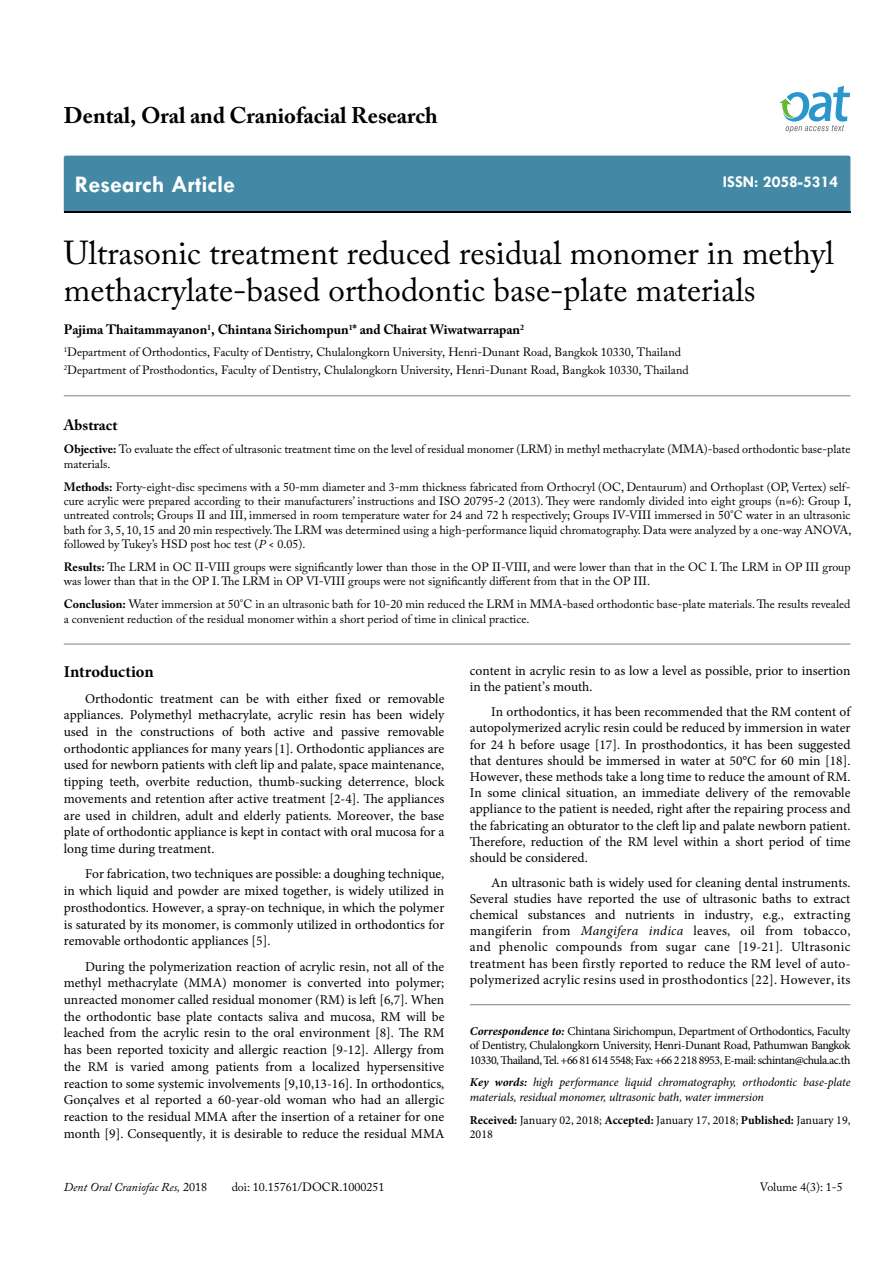
<style>
.page{position:relative;width:893px;height:1263px;background:#fff}
.page>*{position:absolute;margin:0;border:0;box-sizing:border-box;transform-origin:0 0}
.t1{font:33px/37.5px "Adobe Caslon Pro";color:#000}
.t2{font:700 24px "Tw Cen";color:#fff}
.t3{font:700 22.5px "Adobe Caslon Pro";color:#000}
.t4{font:700 16.5px "Tw Cen";color:#fff}
.t5{font:700 16.5px "Minion Pro";letter-spacing:-.005em;color:#000}
.t6{font:700 15px "Adobe Caslon Pro";color:#000}
.t7{font:13.5px/16.8px "Minion Pro";color:#000;text-align:justify}
.t8{font:700 13.5px "Adobe Caslon Pro";color:#000}
.t9{font:12px/14.4px "Adobe Caslon Pro";color:#000}
.t10{font:12px/14.4px "Minion Pro";letter-spacing:-.035em;color:#000;text-align:justify}
.t11{font:italic 12px/14.4px "Minion Pro";letter-spacing:-.01em;color:#000}
.t12{font:12px/14.4px "Minion Pro";color:#000}
.t13{font:italic 12px "Adobe Caslon Pro";color:#000}
.s1{font-weight:700}
.s2{font-style:italic}
.s3{font-weight:700;font-style:italic}
.s4{font-style:normal}
</style>
<div class="page">
<div style="left:64px;top:156px;width:786px;height:56px;background:#4389a5"></div>
<svg style="left:779px;top:86px;width:71px;height:47px"></svg>
<hr style="left:64px;top:644px;width:786px;height:1px;background:#808285">
<hr style="left:64px;top:395px;width:786px;height:1px;background:#808285">
<hr style="left:470px;top:1004px;width:380px;height:1px;background:#808285">
<h3 class="t3" style="left:64px;top:102px;width:375px">Dental, Oral and Craniofacial Research</h3>
<h2 class="t2" style="left:75px;top:170px;width:162px">Research Article</h2>
<p class="t4" style="left:723px;top:172px;width:117px">ISSN: 2058-5314</p>
<h1 class="t1" style="left:64px;top:233px;width:771px">Ultrasonic treatment reduced residual monomer in methyl methacrylate-based orthodontic base-plate materials</h1>
<p class="t8" style="left:64px;top:322px;width:462px">Pajima Thaitammayanon<sup>1</sup>, Chintana Sirichompun<sup>1</sup>* and Chairat Wiwatwarrapan<sup>2</sup></p>
<p class="t9" style="left:64px;top:343px;width:626px;line-height:18px"><sup>1</sup>Department of Orthodontics, Faculty of Dentistry, Chulalongkorn University, Henri-Dunant Road, Bangkok 10330, Thailand<br><sup>2</sup>Department of Prosthodontics, Faculty of Dentistry, Chulalongkorn University, Henri-Dunant Road, Bangkok 10330, Thailand</p>
<p class="t6" style="left:64px;top:416px;width:55px">Abstract</p>
<p class="t9" style="left:64px;top:442px;width:788px"><span class="s1">Objective:</span> To evaluate the effect of ultrasonic treatment time on the level of residual monomer (LRM) in methyl methacrylate (MMA)-based orthodontic base-plate materials.</p>
<p class="t9" style="left:64px;top:479px;width:789px;text-align:justify"><span class="s1">Methods:</span> Forty-eight-disc specimens with a 50-mm diameter and 3-mm thickness fabricated from Orthocryl (OC, Dentaurum) and Orthoplast (OP, Vertex) self&shy;cure acrylic were prepared according to their manufacturers’ instructions and ISO 20795-2 (2013). They were randomly divided into eight groups (n=6): Group I, untreated controls; Groups II and III, immersed in room temperature water for 24 and 72 h respectively; Groups IV-VIII immersed in 50°C water in an ultrasonic bath for 3, 5, 10, 15 and 20 min respectively. The LRM was determined using a high-performance liquid chromatography. Data were analyzed by a one-way ANOVA, followed by Tukey’s HSD post hoc test (<span class="s2">P</span> &lt; 0.05).</p>
<p class="t9" style="left:64px;top:560px;width:788px"><span class="s1">Results:</span> The LRM in OC II-VIII groups were significantly lower than those in the OP II-VIII, and were lower than that in the OC I. The LRM in OP III group was lower than that in the OP I. The LRM in OP VI-VIII groups were not significantly different from that in the OP III.</p>
<p class="t9" style="left:64px;top:597px;width:788px"><span class="s1">Conclusion:</span> Water immersion at 50°C in an ultrasonic bath for 10-20 min reduced the LRM in MMA-based orthodontic base-plate materials. The results revealed a convenient reduction of the residual monomer within a short period of time in clinical practice.</p>
<p class="t5" style="left:64px;top:660px;width:91px">Introduction</p>
<p class="t7" style="left:64px;top:690px;width:382px;text-indent:21px">Orthodontic treatment can be with either fixed or removable appliances. Polymethyl methacrylate, acrylic resin has been widely used in the constructions of both active and passive removable orthodontic appliances for many years[1]. Orthodontic appliances are used for newborn patients with cleft lip and palate, space maintenance, tipping teeth, overbite reduction, thumb-sucking deterrence, block movements and retention after active treatment [2-4]. The appliances are used in children, adult and elderly patients. Moreover, the base plate of orthodontic appliance is kept in contact with oral mucosa for a long time during treatment.</p>
<p class="t7" style="left:64px;top:866px;width:382px;text-indent:21px">For fabrication, two techniques are possible: a doughing technique, in which liquid and powder are mixed together, is widely utilized in prosthodontics. However, a spray-on technique, in which the polymer is saturated by its monomer, is commonly utilized in orthodontics for removable orthodontic appliances [5].</p>
<p class="t7" style="left:64px;top:958px;width:382px;text-indent:21px">During the polymerization reaction of acrylic resin, not all of the methyl methacrylate (MMA) monomer is converted into polymer; unreacted monomer called residual monomer (RM) is left [6,7]. When the orthodontic base plate contacts saliva and mucosa, RM will be leached from the acrylic resin to the oral environment [8]. The RM has been reported toxicity and allergic reaction [9-12]. Allergy from the RM is varied among patients from a localized hypersensitive reaction to some systemic involvements [9,10,13-16]. In orthodontics, Gonçalves et al reported a 60-year-old woman who had an allergic reaction to the residual MMA after the insertion of a retainer for one month [9]. Consequently, it is desirable to reduce the residual MMA</p>
<p class="t7" style="left:470px;top:663px;width:382px;line-height:16.2px">content in acrylic resin to as low a level as possible, prior to insertion in the patient’s mouth.</p>
<p class="t7" style="left:470px;top:704px;width:382px;line-height:16.2px;text-indent:21px">In orthodontics, it has been recommended that the RM content of autopolymerized acrylic resin could be reduced by immersion in water for 24 h before usage [17]. In prosthodontics, it has been suggested that dentures should be immersed in water at 50°C for 60 min [18].<br>However, these methods take a long time to reduce the amount of RM.<br>In some clinical situation, an immediate delivery of the removable appliance to the patient is needed, right after the repairing process and the fabricating an obturator to the cleft lip and palate newborn patient.<br>Therefore, reduction of the RM level within a short period of time should be considered.</p>
<p class="t7" style="left:470px;top:874px;width:382px;line-height:16.2px;text-indent:21px">An ultrasonic bath is widely used for cleaning dental instruments.<br>Several studies have reported the use of ultrasonic baths to extract chemical substances and nutrients in industry, e.g., extracting mangiferin from <span class="s2">Mangifera indica</span> leaves, oil from tobacco, and phenolic compounds from sugar cane [19-21]. Ultrasonic treatment has been firstly reported to reduce the RM level of auto&shy;polymerized acrylic resins used in prosthodontics [22]. However, its</p>
<p class="t10" style="left:470px;top:1024px;width:382px"><span class="s3">Correspondence to:</span> Chintana Sirichompun, Department of Orthodontics, Faculty of Dentistry, Chulalongkorn University, Henri-Dunant Road, Pathumwan Bangkok 10330, Thailand, Tel. +66 81 614 5548; Fax: +66 2 218 8953, E-mail: schintan@chula.ac.th</p>
<p class="t11" style="left:470px;top:1075px;width:382px"><span class="s1">Key words:</span> high performance liquid chromatography, orthodontic base-plate materials, residual monomer, ultrasonic bath, water immersion</p>
<p class="t12" style="left:470px;top:1113px;width:382px"><span class="s1">Received:</span> January 02, 2018; <span class="s1">Accepted:</span> January 17, 2018; <span class="s1">Published:</span> January 19,<br>2018</p>
<p class="t13" style="left:64px;top:1180px;width:145px">Dent Oral Craniofac Res, <span class="s4">2018</span></p>
<p class="t9" style="left:232px;top:1180px;width:154px">doi: 10.15761/DOCR.1000251</p>
<p class="t9" style="left:760px;top:1180px;width:84px">Volume 4(3): 1-5</p>
</div>
